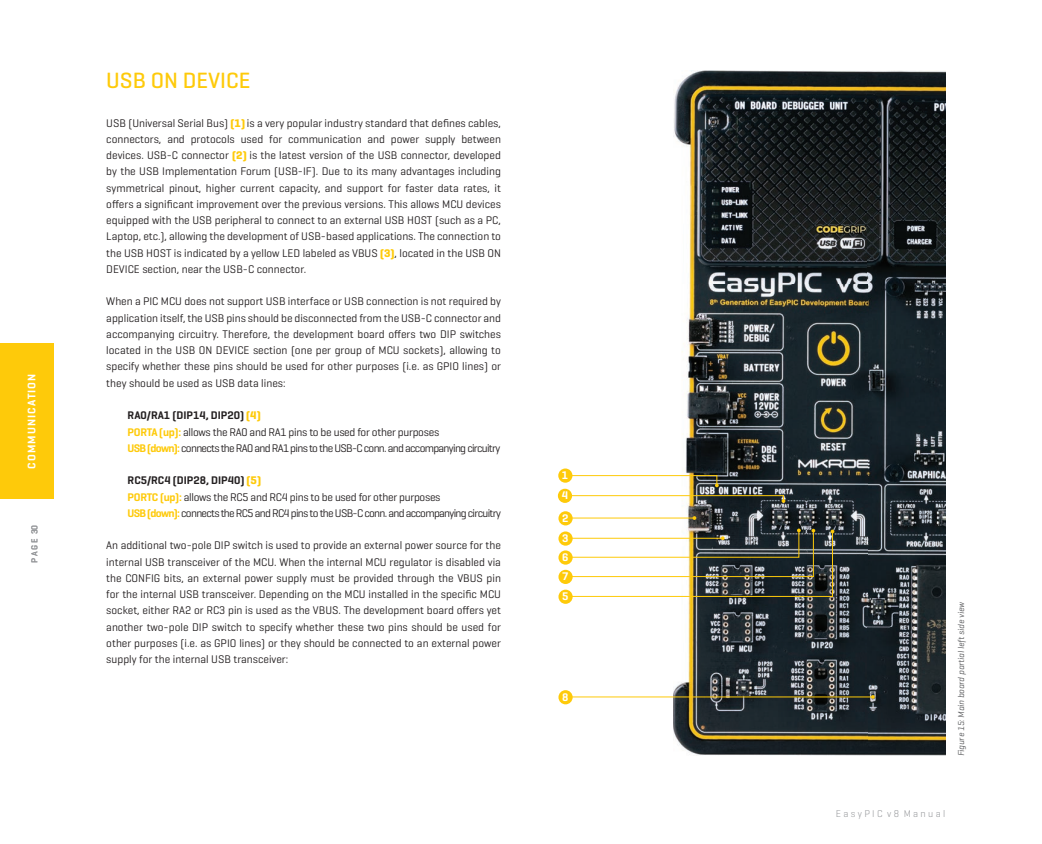
<style>
.page{position:relative;width:1042px;height:844px;background:#fff}
.page>*{position:absolute;margin:0;border:0;box-sizing:border-box;transform-origin:0 0}
.t1{font:500 22.5px "Geogrotesque";color:#feca0a}
.t2{font:11.25px/16.2px "Geogrotesque";letter-spacing:-.025em;color:#231f20;text-align:justify}
.t3{font:11.25px/16.2px "Geogrotesque";letter-spacing:-.06em;color:#231f20}
.t4{font:600 11.25px/19.6px "Geogrotesque";letter-spacing:.1em;color:#fff}
.t5{font:300 10px "Geogrotesque";color:#939598}
.t6{font:italic 8.75px "Geogrotesque";color:#57585a}
.t7{font:500 8.75px "Geogrotesque";color:#939598}
.s1{font-weight:700;color:#feca0a}
.s2{font-weight:600}
.s3{font-weight:600;color:#feca0a}
</style>
<div class="page">
<img style="left:673px;top:71px;width:272px;height:684px">
<div style="left:558px;top:468px;width:14px;height:14px;background:#feca0a;border-radius:50%"></div>
<svg style="left:569px;top:474px;width:150px;height:13px"></svg>
<div style="left:558px;top:488px;width:14px;height:15px;background:#feca0a;border-radius:50%"></div>
<svg style="left:570px;top:494px;width:215px;height:8px"></svg>
<div style="left:558px;top:531px;width:15px;height:14px;background:#feca0a;border-radius:50%"></div>
<div style="left:558px;top:511px;width:15px;height:14px;background:#feca0a;border-radius:50%"></div>
<hr style="left:571px;top:517px;width:123px;height:1px;background:#feca0a">
<div style="left:558px;top:690px;width:15px;height:14px;background:#feca0a;border-radius:50%"></div>
<hr style="left:571px;top:696px;width:302px;height:1px;background:#feca0a">
<div style="left:558px;top:550px;width:15px;height:14px;background:#feca0a;border-radius:50%"></div>
<div style="left:558px;top:569px;width:15px;height:15px;background:#feca0a;border-radius:50%"></div>
<div style="left:558px;top:589px;width:15px;height:14px;background:#feca0a;border-radius:50%"></div>
<svg style="left:570px;top:528px;width:264px;height:69px"></svg>
<div style="left:0;top:343px;width:53px;height:155px;background:#feca0a"></div>
<p class="t4" style="left:22px;top:468px;width:96px;rotate:-90deg">COMMUNICATION</p>
<p class="t7" style="left:29px;top:563px;width:40px;rotate:-90deg">P A G E 30</p>
<h1 class="t1" style="left:106px;top:66px;width:146px">USB ON DEVICE</h1>
<p class="t2" style="left:106px;top:114px;width:396px">USB (Universal Serial Bus) <span class="s1">(1)</span> is a very popular industry standard that defines cables, connectors, and protocols used for communication and power supply between devices. USB-C connector <span class="s1">(2)</span> is the latest version of the USB connector, developed by the USB Implementation Forum (USB-IF). Due to its many advantages including symmetrical pinout, higher current capacity, and support for faster data rates, it offers a significant improvement over the previous versions. This allows MCU devices equipped with the USB peripheral to connect to an external USB HOST (such as a PC, Laptop, etc.), allowing the development of USB-based applications. The connection to the USB HOST is indicated by a yellow LED labeled as VBUS <span class="s1">(3)</span>, located in the USB ON DEVICE section, near the USB-C connector.</p>
<p class="t2" style="left:106px;top:293px;width:396px">When a PIC MCU does not support USB interface or USB connection is not required by application itself, the USB pins should be disconnected from the USB-C connector and accompanying circuitry. Therefore, the development board offers two DIP switches located in the USB ON DEVICE section (one per group of MCU sockets), allowing to specify whether these pins should be used for other purposes (i.e. as GPIO lines) or they should be used as USB data lines:</p>
<p class="t3" style="left:128px;top:407px;width:374px"><span class="s2">RA0/RA1 (DIP14, DIP20)</span> <span class="s1">(4)<br></span><span class="s3">PORTA (up):</span> allows the RA0 and RA1 pins to be used for other purposes<br><span class="s3">USB (down):</span> connects the RA0 and RA1 pins to the USB-C conn. and accompanying circuitry</p>
<p class="t3" style="left:128px;top:472px;width:375px"><span class="s2">RC5/RC4 (DIP28, DIP40)</span> <span class="s1">(5)<br></span><span class="s3">PORTC (up):</span> allows the RC5 and RC4 pins to be used for other purposes<br><span class="s3">USB (down):</span> connects the RC5 and RC4 pins to the USB-C conn. and accompanying circuitry</p>
<p class="t2" style="left:106px;top:537px;width:396px">An additional two-pole DIP switch is used to provide an external power source for the internal USB transceiver of the MCU. When the internal MCU regulator is disabled via the CONFIG bits, an external power supply must be provided through the VBUS pin for the internal USB transceiver. Depending on the MCU installed in the specific MCU socket, either RA2 or RC3 pin is used as the VBUS. The development board offers yet another two-pole DIP switch to specify whether these two pins should be used for other purposes (i.e. as GPIO lines) or they should be connected to an external power supply for the internal USB transceiver:</p>
<p class="t4" style="left:562px;top:465px;width:8px;line-height:20.2px">1<br>4</p>
<p class="t4" style="left:562px;top:528px;width:8px">3</p>
<p class="t4" style="left:562px;top:508px;width:8px">2</p>
<p class="t4" style="left:562px;top:547px;width:8px;text-align:justify">6<br>7<br>5</p>
<p class="t4" style="left:562px;top:686px;width:8px">8</p>
<p class="t6" style="left:956px;top:756px;width:156px;rotate:-90deg">Figure 15: Main board partial left side view</p>
<p class="t5" style="left:836px;top:807px;width:111px">E a s y P I C v 8 M a n u a l</p>
</div>
